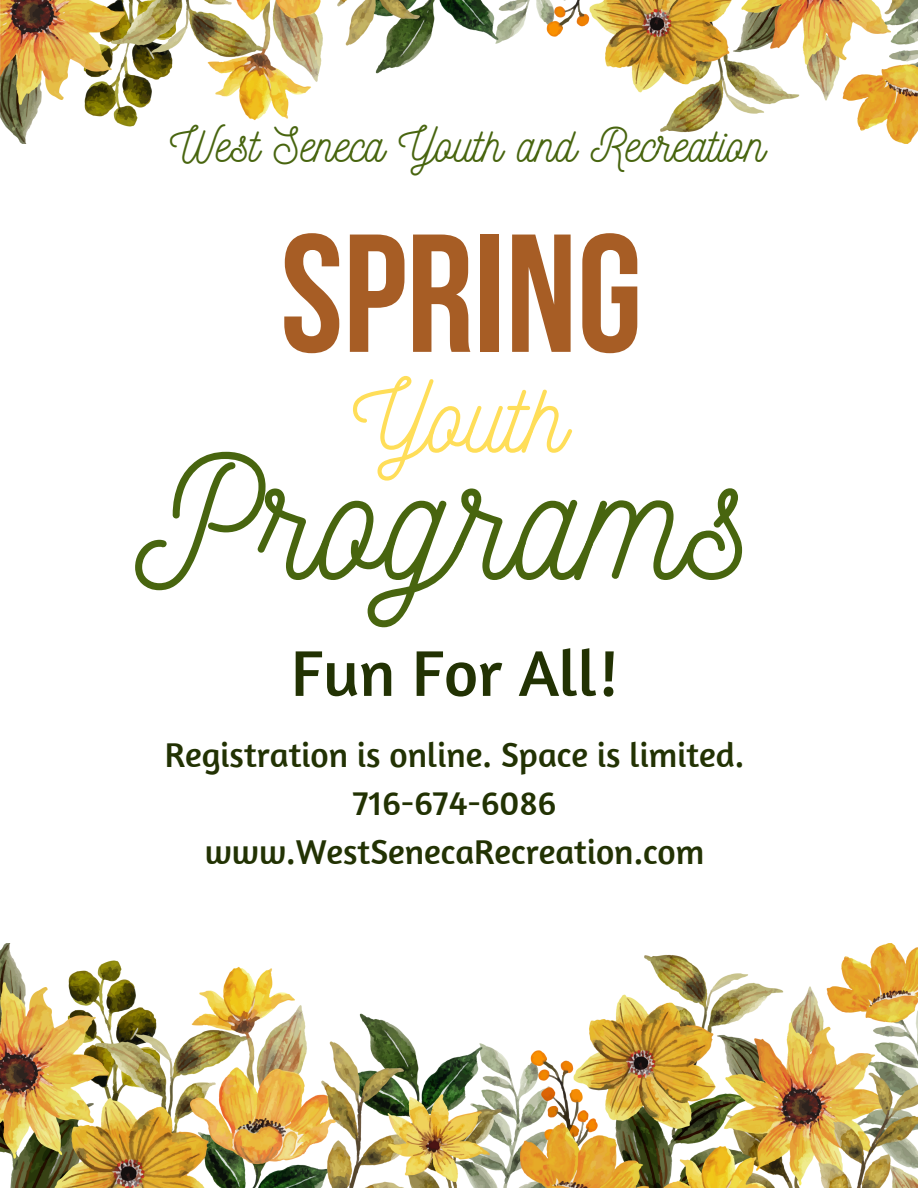
<style>
.page{position:relative;width:918px;height:1188px;background:#fff}
.page>*{position:absolute;margin:0;border:0;box-sizing:border-box;transform-origin:0 0}
.t1{font:167.7px "Nickainley";color:#48650f}
.t2{font:700 167.7px "Bebas Neue";color:#a75d25}
.t3{font:98.7px "Nickainley";color:#ffde59}
.t4{font:65.7px "Amaranth";color:#223203}
.t5{font:48px "Nickainley";color:#48650f}
.t6{font:35.25px "Amaranth";color:#223203}
</style>
<div class="page">
<img style="left:0;top:0;width:918px;height:144px">
<img style="left:0;top:943px;width:918px;height:245px">
<p class="t5" style="left:170px;top:114px;width:596px">West Seneca Youth and Recreation</p>
<h5 class="t2" style="left:280px;top:226px;width:364px">Spring</h5>
<p class="t3" style="left:353px;top:354px;width:215px">Youth</p>
<h1 class="t1" style="left:135px;top:412px;width:618px">Programs</h1>
<h3 class="t4" style="left:291px;top:632px;width:328px">Fun For All!</h3>
<h2 class="t6" style="left:165px;top:732px;width:581px">Registration is online. Space is limited.</h2>
<h4 class="t6" style="left:353px;top:781px;width:205px">716-674-6086</h4>
<p class="t6" style="left:205px;top:830px;width:501px">www.WestSenecaRecreation.com</p>
</div>
